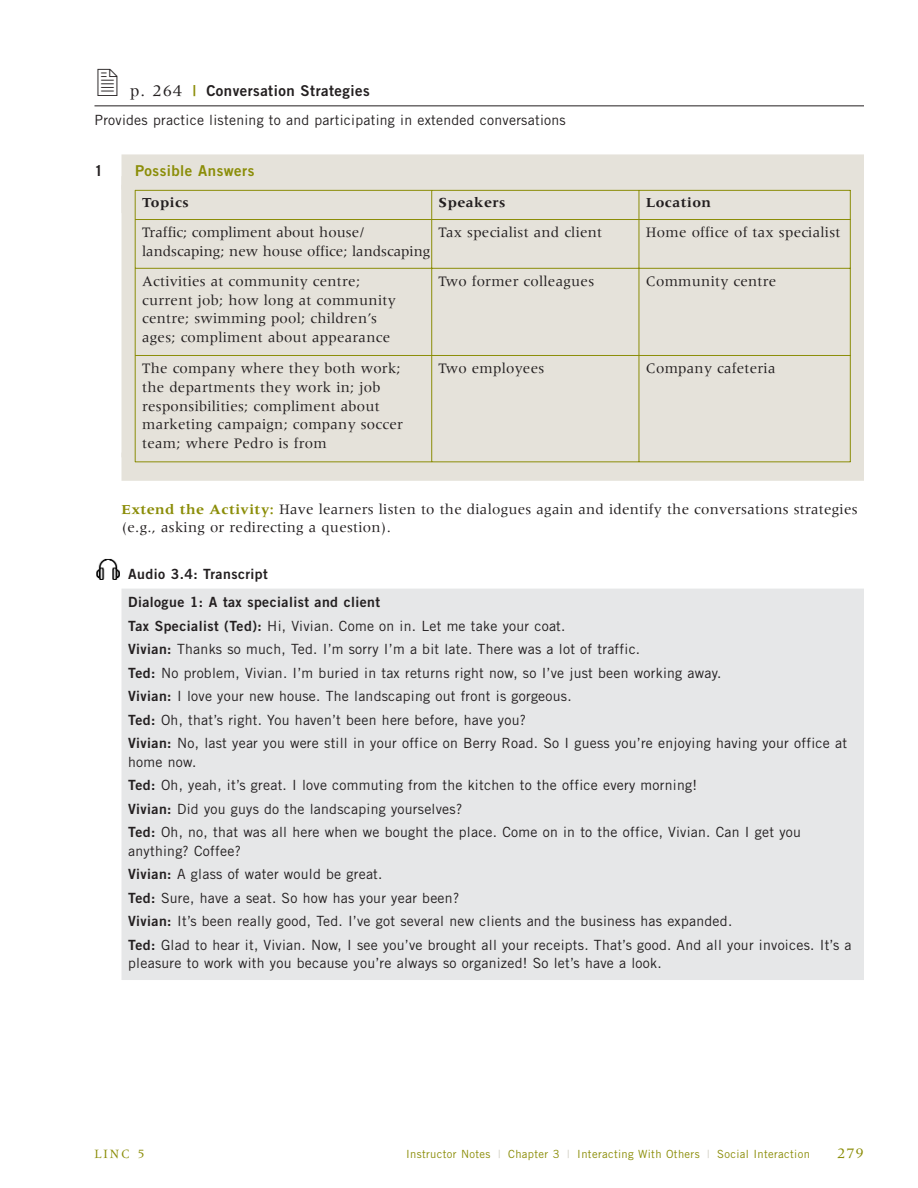
<style>
.page{position:relative;width:918px;height:1188px;background:#fff}
.page>*{position:absolute;margin:0;border:0;box-sizing:border-box;transform-origin:0 0}
.t1{font:15px/18.8px "Meridien";letter-spacing:.015em;color:#231f20}
.t2{font:15px "Trade Gothic Bold Two";letter-spacing:.03em;color:#231f20}
.t3{font:15px "Trade Gothic Bold Two";letter-spacing:.03em;color:#8b8d08}
.t4{font:15px "Meridien";color:#8b8d08}
.t5{font:700 15px "Trade Gothic";color:#231f20}
.t6{font:700 14.25px "Meridien";letter-spacing:.03em;color:#231f20}
.t7{font:14.1px/23.4px "Trade Gothic";letter-spacing:.02em;color:#231f20}
.t8{font:14.1px/28.2px "Trade Gothic Bold Two";letter-spacing:.03em;color:#231f20}
.t9{font:13.2px "Meridien";color:#8b8d08}
.t10{font:11.25px "Trade Gothic";letter-spacing:.03em;color:#8b8d08}
.s1{font-family:"Meridien";font-size:16.8px}
.s2{color:#8b8d08}
.s3{font-weight:700;font-size:14.25px;color:#8b8d08}
.s4{font-family:"Trade Gothic Bold Two"}
.s5{color:#cccbbe}
</style>
<div class="page">
<hr style="left:94px;top:106px;width:770px;height:1px;background:#231f20">
<div style="left:122px;top:154px;width:742px;height:36px;background:#e5e2da"></div>
<div style="left:122px;top:176px;width:742px;height:281px;background:#e5e2da"></div>
<div style="left:122px;top:453px;width:742px;height:28px;background:#e5e2da"></div>
<div style="left:122px;top:589px;width:742px;height:391px;background:#e6e7e8"></div>
<svg style="left:96px;top:570px;width:24px;height:10px"></svg>
<img style="left:97px;top:558px;width:22px;height:21px">
<hr style="left:135px;top:190px;width:1px;height:272px;background:#8b8d08">
<hr style="left:431px;top:190px;width:1px;height:272px;background:#8b8d08">
<hr style="left:639px;top:190px;width:1px;height:272px;background:#8b8d08">
<hr style="left:850px;top:190px;width:1px;height:272px;background:#8b8d08">
<hr style="left:135px;top:190px;width:715px;height:1px;background:#8b8d08">
<hr style="left:135px;top:219px;width:715px;height:1px;background:#8b8d08">
<hr style="left:135px;top:268px;width:715px;height:1px;background:#8b8d08">
<hr style="left:135px;top:355px;width:715px;height:1px;background:#8b8d08">
<hr style="left:135px;top:462px;width:715px;height:1px;background:#8b8d08">
<p class="t2" style="left:130px;top:86px;width:241px"><span class="s1">p. 264</span> <span class="s2">|</span> Conversation Strategies</p>
<p class="t7" style="left:94px;top:109px;width:473px">Provides practice listening to and participating in extended conversations</p>
<p class="t5" style="left:94px;top:165px;width:10px">1</p>
<p class="t3" style="left:135px;top:165px;width:121px">Possible Answers</p>
<p class="t6" style="left:142px;top:197px;width:48px">Topics</p>
<p class="t6" style="left:439px;top:197px;width:68px">Speakers</p>
<p class="t6" style="left:646px;top:197px;width:67px">Location</p>
<p class="t1" style="left:142px;top:224px;width:290px">Traffic; compliment about house/ landscaping; new house office; landscaping</p>
<p class="t1" style="left:439px;top:224px;width:165px">Tax specialist and client</p>
<p class="t1" style="left:646px;top:224px;width:196px">Home office of tax specialist</p>
<p class="t1" style="left:142px;top:273px;width:255px">Activities at community centre; current job; how long at community centre; swimming pool; children’s ages; compliment about appearance</p>
<p class="t1" style="left:439px;top:273px;width:157px">Two former colleagues</p>
<p class="t1" style="left:646px;top:273px;width:132px">Community centre</p>
<p class="t1" style="left:142px;top:360px;width:262px">The company where they both work; the departments they work in; job responsibilities; compliment about marketing campaign; company soccer team; where Pedro is from</p>
<p class="t1" style="left:439px;top:360px;width:107px">Two employees</p>
<p class="t1" style="left:646px;top:360px;width:131px">Company cafeteria</p>
<p class="t1" style="left:121px;top:501px;width:738px"><span class="s3">Extend the Activity:</span> Have learners listen to the dialogues again and identify the conversations strategies (e.g., asking or redirecting a question).</p>
<p class="t8" style="left:128px;top:561px;width:253px">Audio 3.4: Transcript<br>Dialogue 1: A tax specialist and client</p>
<p class="t7" style="left:128px;top:615px;width:720px"><span class="s4">Tax Specialist (Ted):</span> Hi, Vivian. Come on in. Let me take your coat.<br><span class="s4">Vivian:</span> Thanks so much, Ted. I’m sorry I’m a bit late. There was a lot of traffic.<br><span class="s4">Ted:</span> No problem, Vivian. I’m buried in tax returns right now, so I’ve just been working away.<br><span class="s4">Vivian:</span> I love your new house. The landscaping out front is gorgeous.<br><span class="s4">Ted:</span> Oh, that’s right. You haven’t been here before, have you?<br><span class="s4">Vivian:</span> No, last year you were still in your office on Berry Road. So I guess you’re enjoying having your office at</p>
<p class="t7" style="left:128px;top:751px;width:674px">home now.<br><span class="s4">Ted:</span> Oh, yeah, it’s great. I love commuting from the kitchen to the office every morning!<br><span class="s4">Vivian:</span> Did you guys do the landscaping yourselves?<br><span class="s4">Ted:</span> Oh, no, that was all here when we bought the place. Come on in to the office, Vivian. Can I get you</p>
<p class="t7" style="left:128px;top:840px;width:725px">anything? Coffee?<br><span class="s4">Vivian:</span> A glass of water would be great.<br><span class="s4">Ted:</span> Sure, have a seat. So how has your year been?<br><span class="s4">Vivian:</span> It’s been really good, Ted. I’ve got several new clients and the business has expanded.<br><span class="s4">Ted:</span> Glad to hear it, Vivian. Now, I see you’ve brought all your receipts. That’s good. And all your invoices. It’s a</p>
<p class="t7" style="left:128px;top:953px;width:535px">pleasure to work with you because you’re always so organized! So let’s have a look.</p>
<p class="t9" style="left:94px;top:1149px;width:52px">LINC 5</p>
<p class="t10" style="left:406px;top:1150px;width:405px">Instructor Notes <span class="s5">|</span> Chapter 3 <span class="s5">|</span> Interacting With Others <span class="s5">|</span> Social Interaction</p>
<p class="t4" style="left:837px;top:1147px;width:28px">279</p>
</div>
